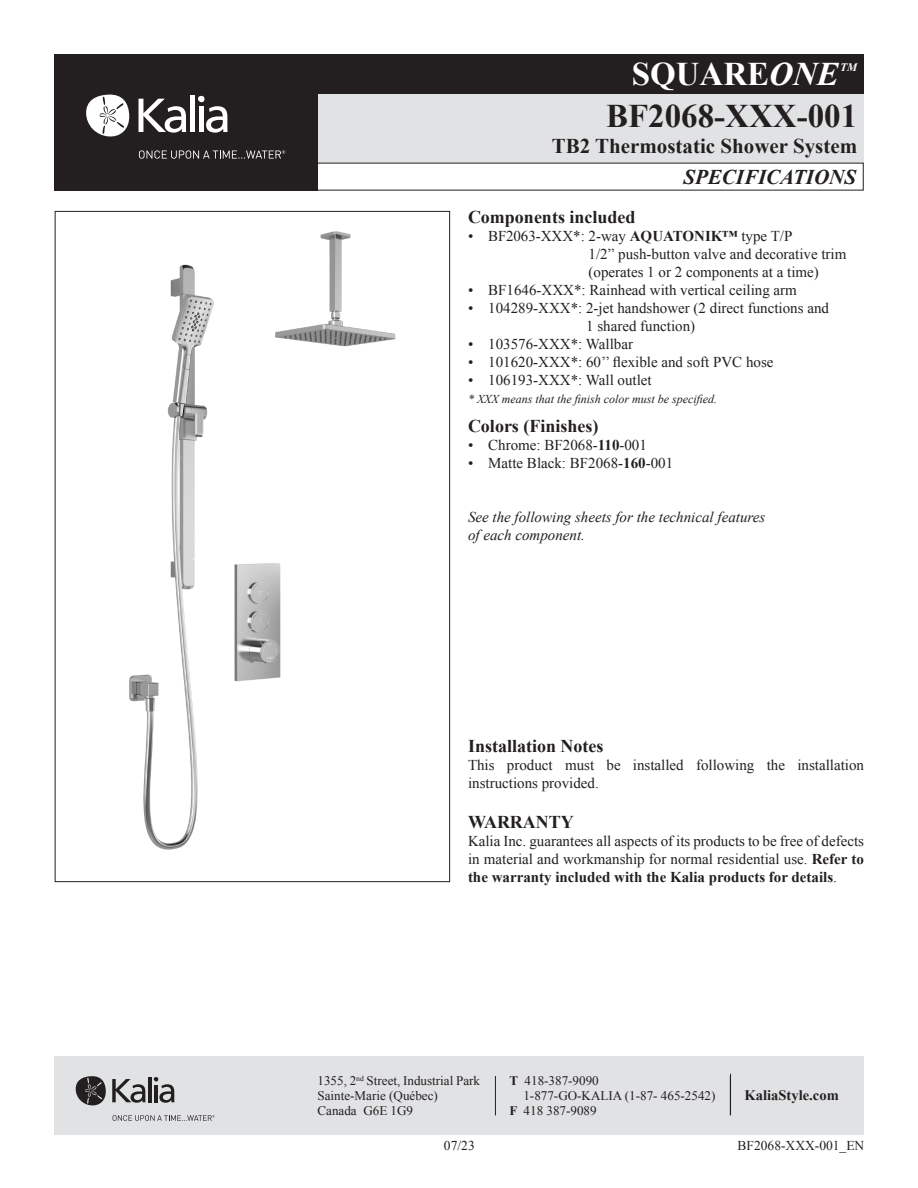
<style>
.page{position:relative;width:918px;height:1188px;background:#fff}
.page>*{position:absolute;margin:0;border:0;box-sizing:border-box;transform-origin:0 0}
.t1{font:700 33px "Times New Roman";color:#231f20}
.t2{font:700 33px "Times New Roman";color:#fff}
.t3{font:700 21px "Times New Roman";color:#231f20}
.t4{font:italic 700 21px "Times New Roman";color:#231f20}
.t5{font:700 18px "Times New Roman";color:#231f20}
.t6{font:15px/18px "Times New Roman";color:#231f20}
.t7{font:italic 15px/18px "Times New Roman";color:#231f20}
.t8{font:700 14.55px "Times New Roman";color:#231f20}
.t9{font:13.5px "Times New Roman";color:#231f20}
.t10{font:13.05px/15px "Times New Roman";color:#231f20}
.t11{font:italic 12px "Times New Roman";color:#231f20}
.t12{font:italic 700 11.4px "Times New Roman";color:#fff}
.s1{font-style:italic}
.s2{font-weight:700}
</style>
<div class="page">
<div style="left:54px;top:54px;width:810px;height:40px;background:#231f20"></div>
<div style="left:240px;top:94px;width:624px;height:70px;background:#e1e2e4"></div>
<div style="left:54px;top:1056px;width:810px;height:78px;background:#e1e2e4"></div>
<hr style="left:730px;top:1074px;width:1px;height:41px;background:#231f20">
<svg style="left:75px;top:1076px;width:31px;height:30px"></svg>
<hr style="left:148px;top:1077px;width:3px;height:25px;background:#231f20">
<svg style="left:112px;top:1079px;width:34px;height:24px"></svg>
<svg style="left:154px;top:1077px;width:20px;height:26px"></svg>
<svg style="left:113px;top:1115px;width:102px;height:6px"></svg>
<hr style="left:495px;top:1076px;width:1px;height:39px;background:#231f20">
<div style="left:54px;top:54px;width:263px;height:136px;background:#231f20"></div>
<svg style="left:86px;top:94px;width:44px;height:43px"></svg>
<div style="left:190px;top:96px;width:5px;height:36px;background:#fff"></div>
<div style="left:199px;top:107px;width:5px;height:25px;background:#fff"></div>
<div style="left:198px;top:96px;width:7px;height:6px;background:#fff;border-radius:50%"></div>
<svg style="left:139px;top:99px;width:47px;height:34px"></svg>
<svg style="left:206px;top:106px;width:22px;height:27px"></svg>
<svg style="left:139px;top:150px;width:146px;height:9px"></svg>
<img style="left:129px;top:231px;width:267px;height:619px">
<h1 class="t2" style="left:632px;top:52px;width:209px">SQUARE<span class="s1">ONE</span></h1>
<p class="t12" style="left:840px;top:60px;width:19px">TM</p>
<h1 class="t1" style="left:606px;top:94px;width:253px">BF2068-XXX-001</h1>
<h2 class="t3" style="left:552px;top:131px;width:307px">TB2 Thermostatic Shower System</h2>
<h2 class="t4" style="left:683px;top:162px;width:174px">SPECIFICATIONS</h2>
<p class="t5" style="left:468px;top:205px;width:169px">Components included</p>
<p class="t6" style="left:589px;top:227px;width:259px;text-indent:-121px">• BF2063-XXX*: 2-way <span class="s2">AQUATONIK™</span> type T/P<br>1/2” push-button valve and decorative trim (operates 1 or 2 components at a time)</p>
<p class="t6" style="left:468px;top:281px;width:330px">• BF1646-XXX*: Rainhead with vertical ceiling arm</p>
<p class="t6" style="left:586px;top:299px;width:244px;text-indent:-118px">• 104289-XXX*: 2-jet handshower (2 direct functions and<br>1 shared function)</p>
<p class="t6" style="left:468px;top:335px;width:166px">• 103576-XXX*: Wallbar</p>
<p class="t6" style="left:468px;top:353px;width:307px">• 101620-XXX*: 60’’ flexible and soft PVC hose</p>
<p class="t6" style="left:468px;top:371px;width:185px">• 106193-XXX*: Wall outlet</p>
<p class="t11" style="left:468px;top:391px;width:251px">* XXX means that the finish color must be specified.</p>
<p class="t5" style="left:468px;top:413px;width:132px">Colors (Finishes)</p>
<p class="t6" style="left:468px;top:435px;width:180px">• Chrome: BF2068-<span class="s2">110</span>-001</p>
<p class="t6" style="left:468px;top:453px;width:207px">• Matte Black: BF2068-<span class="s2">160</span>-001</p>
<p class="t7" style="left:468px;top:507px;width:299px">See the following sheets for the technical features of each component.</p>
<p class="t5" style="left:468px;top:734px;width:137px">Installation Notes</p>
<p class="t6" style="left:468px;top:756px;width:398px">This product must be installed following the installation instructions provided.</p>
<p class="t5" style="left:468px;top:810px;width:107px">WARRANTY</p>
<p class="t6" style="left:468px;top:832px;width:398px;text-align:justify">Kalia Inc. guarantees all aspects of its products to be free of defects in material and workmanship for normal residential use. <span class="s2">Refer to the warranty included with the Kalia products for details</span>.</p>
<p class="t10" style="left:318px;top:1073px;width:164px">1355, 2<sup>nd</sup> Street, Industrial Park<br>Sainte-Marie (Québec)<br>Canada G6E 1G9</p>
<p class="t10" style="left:510px;top:1073px;width:91px"><span class="s2">T</span> 418-387-9090</p>
<p class="t10" style="left:523px;top:1088px;width:194px">1-877-GO-KALIA (1-87- 465-2542)</p>
<p class="t10" style="left:510px;top:1103px;width:89px"><span class="s2">F</span> 418 387-9089</p>
<p class="t8" style="left:745px;top:1085px;width:96px">KaliaStyle.com</p>
<p class="t9" style="left:444px;top:1137px;width:32px">07/23</p>
<p class="t9" style="left:738px;top:1137px;width:128px">BF2068-XXX-001_EN</p>
</div>
